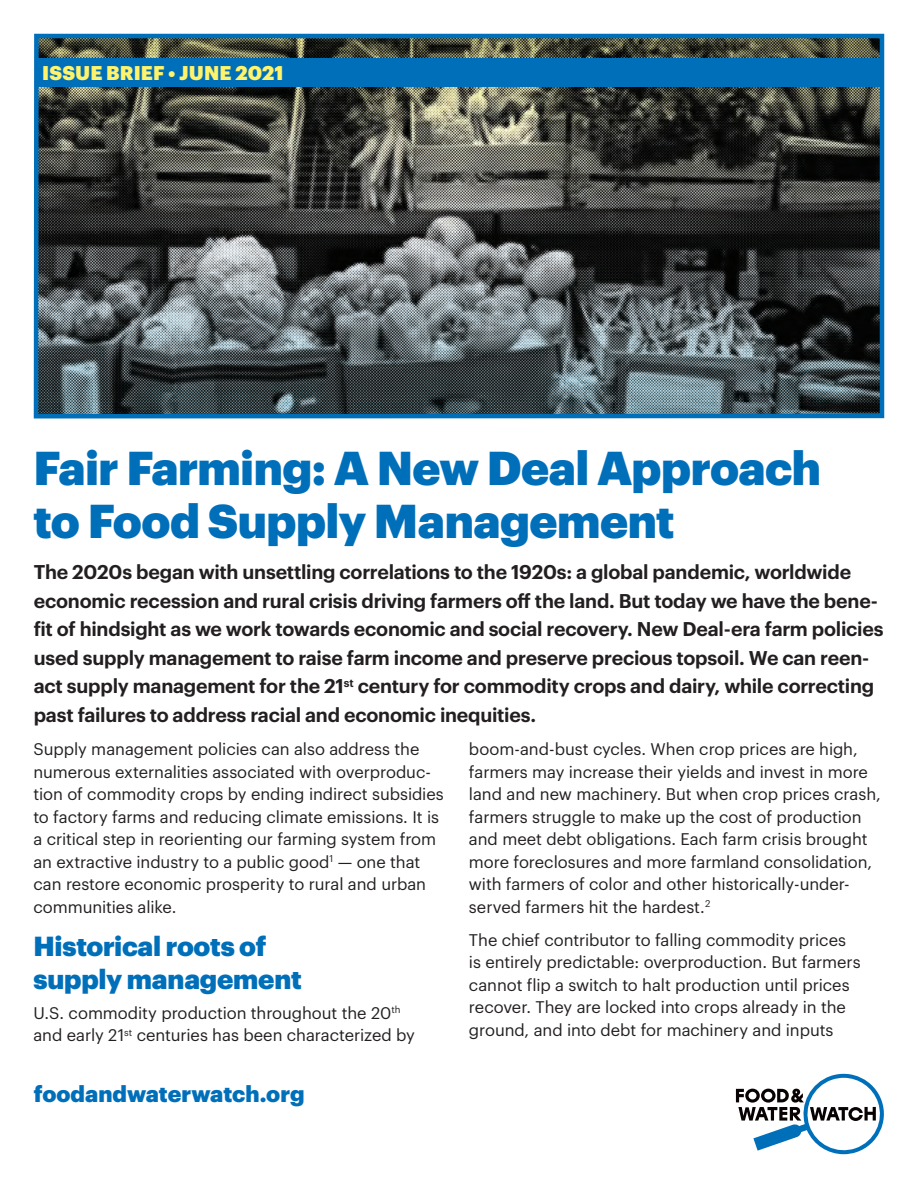
<style>
.page{position:relative;width:918px;height:1188px;background:#fff}
.page>*{position:absolute;margin:0;border:0;box-sizing:border-box;transform-origin:0 0}
.t1{font:900 46.5px/52.5px "Graphik";letter-spacing:-.01em;color:#006fba}
.t2{font:900 27px/33px "Graphik";letter-spacing:-.01em;color:#006fba}
.t3{font:900 22.5px "Graphik";color:#006fba}
.t4{font:600 19.5px/28.5px "Graphik";letter-spacing:-.01em;color:#231f20}
.t5{font:900 19.5px "Graphik";letter-spacing:.005em;color:#fff36c}
.t6{font:16.5px/22.5px "Graphik";letter-spacing:-.005em;color:#231f20}
</style>
<div class="page">
<img style="left:39px;top:39px;width:840px;height:374px">
<div style="left:34px;top:34px;width:850px;height:384px;border:4px solid #006fba"></div>
<div style="left:37px;top:58px;width:844px;height:28px;background:#006fba"></div>
<svg style="left:736px;top:1074px;width:148px;height:80px"></svg>
<p class="t5" style="left:42px;top:58px;width:243px">ISSUE BRIEF • JUNE 2021</p>
<h1 class="t1" style="left:33px;top:438px;width:789px">Fair Farming: A New Deal Approach to Food Supply Management</h1>
<p class="t4" style="left:34px;top:556px;width:851px">The 2020s began with unsettling correlations to the 1920s: a global pandemic, worldwide economic recession and rural crisis driving farmers off the land. But today we have the bene&shy;fit of hindsight as we work towards economic and social recovery. New Deal-era farm policies used supply management to raise farm income and preserve precious topsoil. We can reen&shy;act supply management for the 21<sup>st</sup> century for commodity crops and dairy, while correcting past failures to address racial and economic inequities.</p>
<p class="t6" style="left:33px;top:736px;width:412px">Supply management policies can also address the numerous externalities associated with overproduc&shy;tion of commodity crops by ending indirect subsidies to factory farms and reducing climate emissions. It is a critical step in reorienting our farming system from an extractive industry to a public good<sup>1</sup> — one that can restore economic prosperity to rural and urban communities alike.</p>
<h2 class="t2" style="left:33px;top:928px;width:270px">Historical roots of supply management</h2>
<p class="t6" style="left:33px;top:1000px;width:383px">U.S. commodity production throughout the 20<sup>th </sup>and early 21<sup>st</sup> centuries has been characterized by</p>
<h3 class="t3" style="left:34px;top:1076px;width:272px">foodandwaterwatch.org</h3>
<p class="t6" style="left:469px;top:736px;width:413px">boom-and-bust cycles. When crop prices are high, farmers may increase their yields and invest in more land and new machinery. But when crop prices crash, farmers struggle to make up the cost of production and meet debt obligations. Each farm crisis brought more foreclosures and more farmland consolidation, with farmers of color and other historically-under&shy;served farmers hit the hardest.<sup>2</sup></p>
<p class="t6" style="left:469px;top:927px;width:393px">The chief contributor to falling commodity prices is entirely predictable: overproduction. But farmers cannot flip a switch to halt production until prices recover. They are locked into crops already in the ground, and into debt for machinery and inputs</p>
</div>
